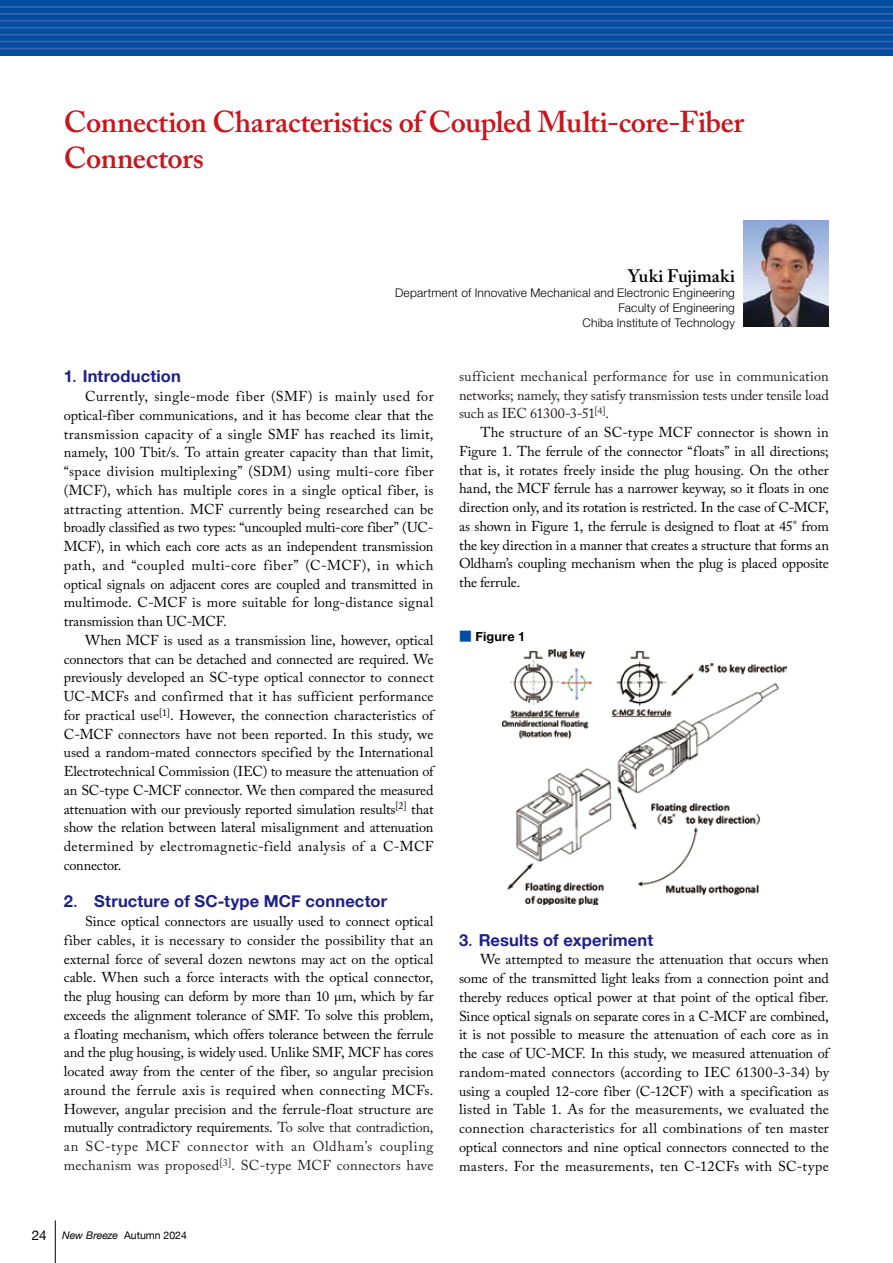
<style>
.page{position:relative;width:893px;height:1263px;background:#fff}
.page>*{position:absolute;margin:0;border:0;box-sizing:border-box;transform-origin:0 0}
.t1{font:600 30px/36px "Adobe Caslon Pro";letter-spacing:-.01em;color:#c8161e}
.t2{font:600 18px "Adobe Caslon Pro";letter-spacing:.005em;color:#000}
.t3{font:700 16.5px "Helvetica Neue";letter-spacing:.01em;color:#1d2088}
.t4{font:14.25px/18.8px "Adobe Caslon Pro";letter-spacing:.015em;color:#000;text-align:justify}
.t5{font:14.25px/18.8px "Adobe Caslon Pro";letter-spacing:-.015em;color:#231f20;text-align:justify}
.t6{font:700 12.75px "Helvetica Neue";letter-spacing:.015em;color:#000}
.t7{font:300 12px/15px "Helvetica Neue LT Std";letter-spacing:.015em;color:#000;text-align:right}
.t8{font:10.5px "Helvetica Neue";color:#000}
.s1{font-family:"Koz Min Pro";font-weight:400}
.s2{color:#231f20}
.s3{font-size:13.5px}
.s4{font-style:italic}
.s5{font-family:"Shin Go Pro";font-weight:400;color:#004ea2}
</style>
<div class="page">
<img style="left:744px;top:220px;width:85px;height:107px">
<img style="left:502px;top:649px;width:284px;height:256px">
<hr style="left:55px;top:1220px;width:1px;height:43px;background:#000">
<div style="left:0;top:0;width:893px;height:55px;background:#004ea2"></div>
<hr style="left:0;top:6px;width:893px;height:2px;background:#3d62ad">
<hr style="left:0;top:13px;width:893px;height:2px;background:#3d62ad">
<hr style="left:0;top:20px;width:893px;height:2px;background:#3d62ad">
<hr style="left:0;top:27px;width:893px;height:2px;background:#3d62ad">
<hr style="left:0;top:34px;width:893px;height:1px;background:#3d62ad">
<hr style="left:0;top:41px;width:893px;height:1px;background:#3d62ad">
<hr style="left:0;top:48px;width:893px;height:1px;background:#3d62ad">
<h1 class="t1" style="left:64px;top:103px;width:682px">Connection Characteristics of Coupled Multi-core-Fiber<br>Connectors</h1>
<p class="t2" style="left:628px;top:265px;width:109px">Yuki Fujimaki</p>
<p class="t7" style="left:395px;top:285px;width:341px">Department of Innovative Mechanical and Electronic Engineering<br>Faculty of Engineering<br>Chiba Institute of Technology</p>
<p class="t3" style="left:64px;top:363px;width:118px">1<span class="s1">．</span>Introduction</p>
<p class="t4" style="left:64px;top:387px;width:371px;text-indent:21px">Currently, single-mode fiber (SMF) is mainly used for optical-fiber communications, and it has become clear that the transmission capacity of a single SMF has reached its limit, namely, 100 Tbit/s. To attain greater capacity than that limit, “space division multiplexing” (SDM) using multi-core fiber (MCF), which has multiple cores in a single optical fiber, is attracting attention. MCF currently being researched can be broadly classified as two types: “uncoupled multi-core fiber” (UC-MCF), in which each core acts as an independent transmission path, and “coupled multi-core fiber” (C-MCF), in which optical signals on adjacent cores are coupled and transmitted in multimode. C-MCF is more suitable for long-distance signal transmission than UC-MCF.</p>
<p class="t4" style="left:64px;top:631px;width:371px;text-indent:21px">When MCF is used as a transmission line, however, optical connectors that can be detached and connected are required. We previously developed an SC-type optical connector to connect UC-MCFs and confirmed that it has sufficient performance for practical use<sup>[1]</sup>. However, the connection characteristics of C-MCF connectors have not been reported. In this study, we used a random-mated connectors specified by the International Electrotechnical Commission (IEC) to measure the attenuation of an SC-type C-MCF connector. We then compared the measured attenuation with our previously reported simulation results<sup>[2]</sup> that show the relation between lateral misalignment and attenuation determined by electromagnetic-field analysis of a C-MCF connector.</p>
<p class="t3" style="left:64px;top:888px;width:325px">2<span class="s1">．</span> Structure of SC-type MCF connector</p>
<p class="t4" style="left:64px;top:912px;width:371px;text-indent:21px">Since optical connectors are usually used to connect optical fiber cables, it is necessary to consider the possibility that an external force of several dozen newtons may act on the optical cable. When such a force interacts with the optical connector, the plug housing can deform by more than 10 µm, which by far exceeds the alignment tolerance of SMF. To solve this problem, a floating mechanism, which offers tolerance between the ferrule and the plug housing, is widely used. Unlike SMF, MCF has cores located away from the center of the fiber, so angular precision around the ferrule axis is required when connecting MCFs.<br>However, angular precision and the ferrule-float structure are mutually contradictory requirements. <span class="s2">To solve that contradiction, an SC-type MCF connector with an Oldham’s coupling mechanism was proposed</span><sup>[3]</sup><span class="s2">. SC-type MCF connectors have</span></p>
<p class="t8" style="left:32px;top:1227px;width:157px"><span class="s3">24</span> <span class="s4">New Breeze</span> Autumn 2024</p>
<p class="t5" style="left:459px;top:367px;width:371px">sufficient mechanical performance for use in communication networks; namely, they satisfy transmission tests under tensile load such as IEC 61300-3-51<sup>[4]</sup>.</p>
<p class="t4" style="left:459px;top:423px;width:371px;text-indent:21px">The structure of an SC-type MCF connector is shown in Figure 1. The ferrule of the connector “floats” in all directions; that is, it rotates freely inside the plug housing. On the other hand, the MCF ferrule has a narrower keyway, so it floats in one direction only, and its rotation is restricted. In the case of C-MCF, as shown in Figure 1, the ferrule is designed to float at 45° from the key direction in a manner that creates a structure that forms an Oldham’s coupling mechanism when the plug is placed opposite the ferrule.</p>
<p class="t6" style="left:459px;top:626px;width:68px"><span class="s5">■</span> Figure 1</p>
<p class="t3" style="left:459px;top:927px;width:196px">3<span class="s1">．</span>Results of experiment</p>
<p class="t4" style="left:459px;top:950px;width:371px;text-indent:21px">We attempted to measure the attenuation that occurs when some of the transmitted light leaks from a connection point and thereby reduces optical power at that point of the optical fiber.<br>Since optical signals on separate cores in a C-MCF are combined, it is not possible to measure the attenuation of each core as in the case of UC-MCF. In this study, we measured attenuation of random-mated connectors (according to IEC 61300-3-34) by using a coupled 12-core fiber (C-12CF) with a specification as listed in Table 1. As for the measurements, we evaluated the connection characteristics for all combinations of ten master optical connectors and nine optical connectors connected to the masters. For the measurements, ten C-12CFs with SC-type</p>
</div>
